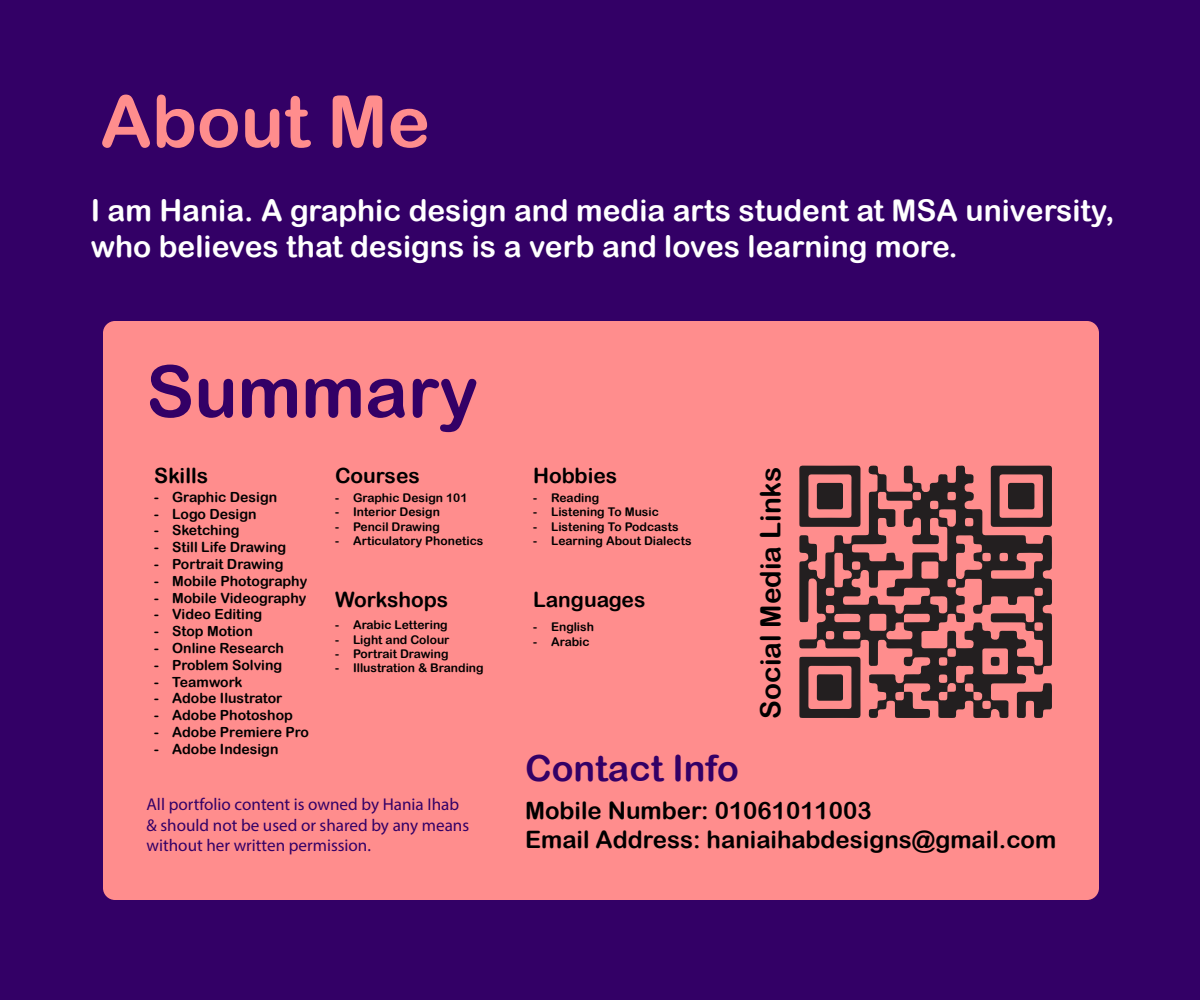
<style>
.page{position:relative;width:1200px;height:1000px;background:#306}
.page>*{position:absolute;margin:0;border:0;box-sizing:border-box;transform-origin:0 0}
.t1{font:72px "Arial Rounded MT Bold";color:#ff8d8d}
.t2{font:72px "Arial Rounded MT Bold";color:#306}
.t3{font:36px "Arial Rounded MT Bold";color:#306}
.t4{font:30px/36px "Arial Rounded MT Bold";color:#fff}
.t5{font:28px "Arial Rounded MT Bold";color:#000}
.t6{font:24px/28.8px "Arial Rounded MT Bold";color:#000}
.t7{font:21px "Arial Rounded MT Bold";color:#000}
.t8{font:17.1px/20.5px "Myriad Pro";color:#306}
.t9{font:14px "Arial Rounded MT Bold";color:#000}
.t10{font:12px "Arial Rounded MT Bold";color:#000}
</style>
<div class="page">
<div style="left:103px;top:321px;width:996px;height:579px;background:#ff8d8d;border-radius:12px"></div>
<svg style="left:799px;top:465px;width:253px;height:253px"></svg>
<svg style="left:1017px;top:683px;width:35px;height:35px"></svg>
<div style="left:991px;top:657px;width:9px;height:9px;background:#231f20;border-radius:50%"></div>
<svg style="left:799px;top:657px;width:62px;height:61px"></svg>
<svg style="left:799px;top:466px;width:62px;height:61px"></svg>
<svg style="left:991px;top:466px;width:61px;height:61px"></svg>
<h1 class="t1" style="left:100px;top:79px;width:331px">About Me</h1>
<h3 class="t4" style="left:91px;top:192px;width:1025px">I am Hania. A graphic design and media arts student at MSA university, who believes that designs is a verb and loves learning more.</h3>
<h1 class="t2" style="left:146px;top:349px;width:334px">Summary</h1>
<h3 class="t7" style="left:154px;top:463px;width:55px">Skills</h3>
<h3 class="t7" style="left:335px;top:463px;width:86px">Courses</h3>
<p class="t9" style="left:154px;top:489px;width:125px">- Graphic Design</p>
<p class="t9" style="left:154px;top:505px;width:104px">- Logo Design</p>
<p class="t9" style="left:154px;top:522px;width:87px">- Sketching</p>
<p class="t9" style="left:154px;top:539px;width:134px">- Still Life Drawing</p>
<p class="t9" style="left:154px;top:556px;width:131px">- Portrait Drawing</p>
<p class="t9" style="left:154px;top:573px;width:155px">- Mobile Photography</p>
<p class="t9" style="left:154px;top:589px;width:154px">- Mobile Videography</p>
<p class="t9" style="left:154px;top:606px;width:110px">- Video Editing</p>
<p class="t9" style="left:154px;top:623px;width:100px">- Stop Motion</p>
<p class="t9" style="left:154px;top:640px;width:131px">- Online Research</p>
<p class="t9" style="left:154px;top:657px;width:130px">- Problem Solving</p>
<p class="t9" style="left:154px;top:673px;width:90px">- Teamwork</p>
<p class="t9" style="left:154px;top:690px;width:130px">- Adobe Ilustrator</p>
<p class="t9" style="left:154px;top:707px;width:140px">- Adobe Photoshop</p>
<p class="t9" style="left:154px;top:724px;width:156px">- Adobe Premiere Pro</p>
<p class="t9" style="left:154px;top:741px;width:126px">- Adobe Indesign</p>
<p class="t10" style="left:335px;top:490px;width:134px">- Graphic Design 101</p>
<p class="t10" style="left:335px;top:505px;width:106px">- Interior Design</p>
<p class="t10" style="left:335px;top:519px;width:106px">- Pencil Drawing</p>
<p class="t10" style="left:335px;top:534px;width:150px">- Articulatory Phonetics</p>
<h3 class="t7" style="left:335px;top:587px;width:115px">Workshops</h3>
<p class="t10" style="left:335px;top:618px;width:114px">- Arabic Lettering</p>
<p class="t10" style="left:335px;top:632px;width:116px">- Light and Colour</p>
<p class="t10" style="left:335px;top:647px;width:115px">- Portrait Drawing</p>
<p class="t10" style="left:335px;top:661px;width:150px">- Illustration &amp; Branding</p>
<p class="t8" style="left:147px;top:794px;width:324px">All portfolio content is owned by Hania Ihab &amp; should not be used or shared by any means without her written permission.</p>
<h3 class="t7" style="left:533px;top:463px;width:86px">Hobbies</h3>
<p class="t10" style="left:533px;top:490px;width:68px">- Reading</p>
<p class="t10" style="left:533px;top:505px;width:127px">- Listening To Music</p>
<p class="t10" style="left:533px;top:519px;width:147px">- Listening To Podcasts</p>
<p class="t10" style="left:533px;top:534px;width:160px">- Learning About Dialects</p>
<h3 class="t7" style="left:533px;top:587px;width:114px">Languages</h3>
<p class="t10" style="left:533px;top:620px;width:62px">- English</p>
<p class="t10" style="left:533px;top:634px;width:58px">- Arabic</p>
<h2 class="t3" style="left:525px;top:747px;width:215px">Contact Info</h2>
<h3 class="t5" style="left:754px;top:719px;width:253px;rotate:-90deg">Social Media Links</h3>
<h3 class="t6" style="left:525px;top:796px;width:533px">Mobile Number: 01061011003<br>Email Address: haniaihabdesigns@gmail.com</h3>
</div>
